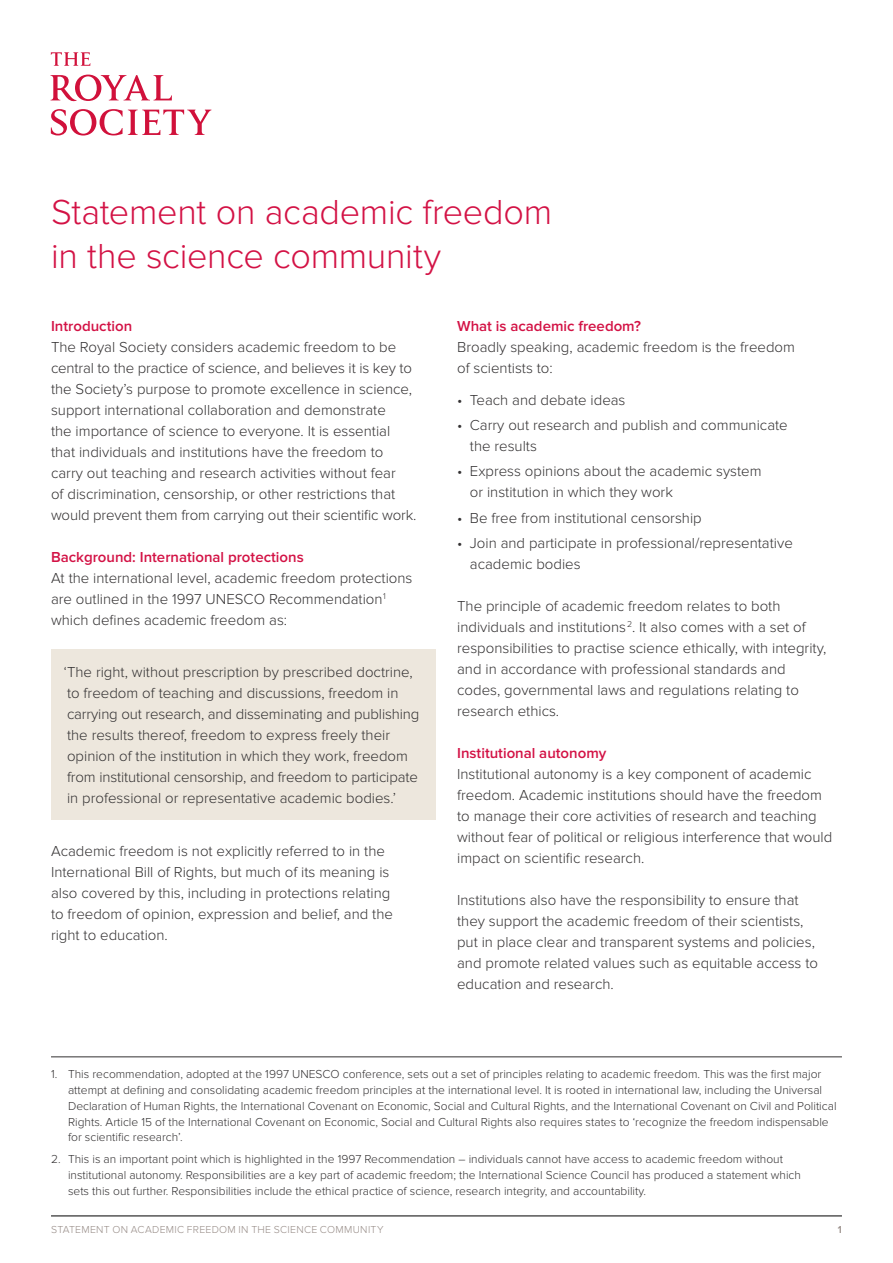
<style>
.page{position:relative;width:893px;height:1263px;background:#fff}
.page>*{position:absolute;margin:0;border:0;box-sizing:border-box;transform-origin:0 0}
.t1{font:300 36px/43.2px "Proxima Nova";letter-spacing:-.01em;color:#d31245}
.t2{font:300 15px/21px "Proxima Nova";color:#333132}
.t3{font:600 15px "Proxima Nova";color:#d31245}
.t4{font:300 12px/15.8px "Proxima Nova";color:#333132}
.t5{font:300 10.5px "Proxima Nova";letter-spacing:.025em;color:#978c87}
.t6{font:600 10.5px "Proxima Nova";color:#978c87}
</style>
<div class="page">
<hr style="left:51px;top:1216px;width:791px;height:1px;background:#000">
<svg style="left:51px;top:109px;width:160px;height:27px"></svg>
<svg style="left:51px;top:75px;width:121px;height:27px"></svg>
<svg style="left:51px;top:52px;width:39px;height:14px"></svg>
<hr style="left:51px;top:1056px;width:791px;height:1px;background:#333132">
<div style="left:51px;top:649px;width:385px;height:171px;background:#ede7dd"></div>
<h1 class="t1" style="left:51px;top:191px;width:503px">Statement on academic freedom in the science community</h1>
<p class="t3" style="left:51px;top:318px;width:83px">Introduction</p>
<p class="t2" style="left:51px;top:337px;width:367px">The Royal Society considers academic freedom to be central to the practice of science, and believes it is key to the Society’s purpose to promote excellence in science, support international collaboration and demonstrate<br>the importance of science to everyone. It is essential that individuals and institutions have the freedom to carry out teaching and research activities without fear<br>of discrimination, censorship, or other restrictions that would prevent them from carrying out their scientific work.</p>
<p class="t3" style="left:51px;top:549px;width:254px">Background: International protections</p>
<p class="t2" style="left:51px;top:568px;width:363px">At the international level, academic freedom protections are outlined in the 1997 UNESCO Recommendation<sup>1 </sup>which defines academic freedom as:</p>
<p class="t2" style="left:64px;top:662px;width:357px">‘The right, without prescription by prescribed doctrine, to freedom of teaching and discussions, freedom in carrying out research, and disseminating and publishing the results thereof, freedom to express freely their opinion of the institution in which they work, freedom from institutional censorship, and freedom to participate in professional or representative academic bodies.’</p>
<p class="t2" style="left:51px;top:841px;width:343px">Academic freedom is not explicitly referred to in the International Bill of Rights, but much of its meaning is also covered by this, including in protections relating to freedom of opinion, expression and belief, and the right to education.</p>
<p class="t3" style="left:457px;top:318px;width:185px">What is academic freedom?</p>
<p class="t2" style="left:457px;top:337px;width:339px">Broadly speaking, academic freedom is the freedom of scientists to:</p>
<p class="t2" style="left:457px;top:389px;width:170px">• Teach and debate ideas</p>
<p class="t2" style="left:470px;top:415px;width:319px;text-indent:-13px">• Carry out research and publish and communicate the results</p>
<p class="t2" style="left:470px;top:461px;width:293px;text-indent:-13px">• Express opinions about the academic system or institution in which they work</p>
<p class="t2" style="left:457px;top:507px;width:246px">• Be free from institutional censorship</p>
<p class="t2" style="left:470px;top:532px;width:324px;text-indent:-13px">• Join and participate in professional/representative academic bodies</p>
<p class="t2" style="left:457px;top:595px;width:371px">The principle of academic freedom relates to both individuals and institutions<sup>2</sup>. It also comes with a set of responsibilities to practise science ethically, with integrity, and in accordance with professional standards and codes, governmental laws and regulations relating to research ethics.</p>
<p class="t3" style="left:457px;top:744px;width:151px">Institutional autonomy</p>
<p class="t2" style="left:457px;top:763px;width:377px">Institutional autonomy is a key component of academic freedom. Academic institutions should have the freedom to manage their core activities of research and teaching without fear of political or religious interference that would impact on scientific research.</p>
<p class="t2" style="left:457px;top:889px;width:362px">Institutions also have the responsibility to ensure that they support the academic freedom of their scientists, put in place clear and transparent systems and policies, and promote related values such as equitable access to education and research.</p>
<p class="t4" style="left:68px;top:1066px;width:770px;text-indent:-17px">1. This recommendation, adopted at the 1997 UNESCO conference, sets out a set of principles relating to academic freedom. This was the first major attempt at defining and consolidating academic freedom principles at the international level. It is rooted in international law, including the Universal Declaration of Human Rights, the International Covenant on Economic, Social and Cultural Rights, and the International Covenant on Civil and Political Rights. Article 15 of the International Covenant on Economic, Social and Cultural Rights also requires states to ‘recognize the freedom indispensable for scientific research’.</p>
<p class="t4" style="left:68px;top:1152px;width:734px;text-indent:-17px">2. This is an important point which is highlighted in the 1997 Recommendation – individuals cannot have access to academic freedom without institutional autonomy. Responsibilities are a key part of academic freedom; the International Science Council has produced a statement which sets this out further. Responsibilities include the ethical practice of science, research integrity, and accountability.</p>
<p class="t5" style="left:51px;top:1223px;width:334px">STATEMENT ON ACADEMIC FREEDOM IN THE SCIENCE COMMUNITY</p>
<p class="t6" style="left:838px;top:1223px;width:5px">1</p>
</div>
